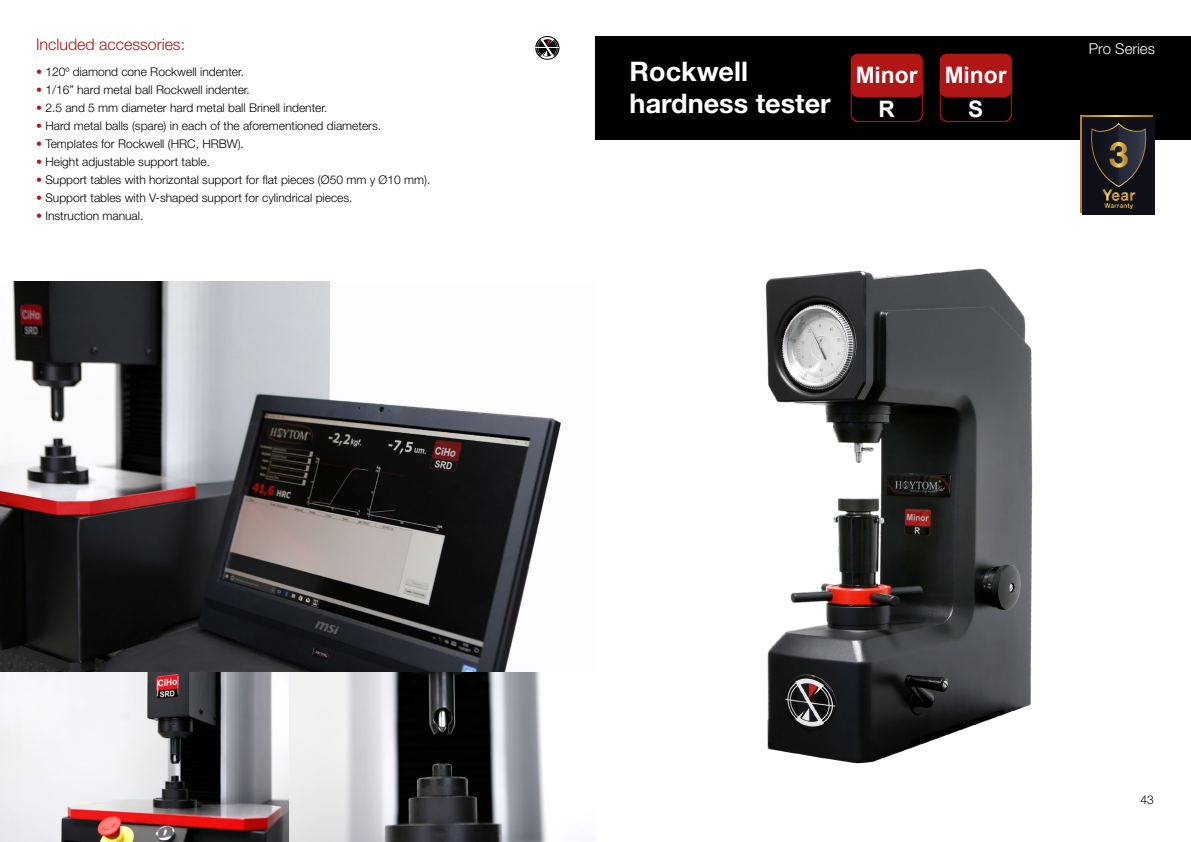
<style>
.page{position:relative;width:1191px;height:842px;background:#fff}
.page>*{position:absolute;margin:0;border:0;box-sizing:border-box;transform-origin:0 0}
.t1{font:700 27px/32.4px "Helvetica Neue LT Std";color:#fff}
.t2{font:700 22.7px "Arial";color:#fff}
.t3{font:300 16px "Helvetica Neue LT Std";color:#af1615}
.t4{font:300 15px "Helvetica Neue LT Std";color:#fff}
.t5{font:300 12px "Helvetica Neue LT Std";color:#000}
.s1{color:#af1615}
</style>
<div class="page">
<img style="left:1px;top:282px;width:560px;height:560px">
<svg style="left:535px;top:36px;width:24px;height:24px"></svg>
<svg style="left:535px;top:37px;width:24px;height:22px"></svg>
<div style="left:595px;top:36px;width:596px;height:104px;background:#000"></div>
<img style="left:765px;top:268px;width:268px;height:496px">
<svg style="left:850px;top:76px;width:73px;height:46px"></svg>
<div style="left:851px;top:75px;width:70px;height:46px;background:#000;border-radius:7px"></div>
<div style="left:850px;top:54px;width:73px;height:43px;background:#af1615;border-radius:7px"></div>
<svg style="left:939px;top:76px;width:72px;height:46px"></svg>
<div style="left:940px;top:75px;width:70px;height:46px;background:#010102;border-radius:7px"></div>
<div style="left:939px;top:54px;width:72px;height:43px;background:#af1615;border-radius:7px"></div>
<svg style="left:1080px;top:116px;width:72px;height:97px"></svg>
<div style="left:1082px;top:118px;width:73px;height:97px;background:#0e0f19"></div>
<svg style="left:1091px;top:123px;width:56px;height:86px"></svg>
<h3 class="t3" style="left:36px;top:35px;width:151px">Included accessories:</h3>
<p class="t5" style="left:36px;top:65px;width:210px"><span class="s1">•</span> 120º diamond cone Rockwell indenter.</p>
<p class="t5" style="left:36px;top:83px;width:215px"><span class="s1">•</span> 1/16” hard metal ball Rockwell indenter.</p>
<p class="t5" style="left:36px;top:101px;width:293px"><span class="s1">•</span> 2.5 and 5 mm diameter hard metal ball Brinell indenter.</p>
<p class="t5" style="left:36px;top:119px;width:346px"><span class="s1">•</span> Hard metal balls (spare) in each of the aforementioned diameters.</p>
<p class="t5" style="left:36px;top:137px;width:209px"><span class="s1">•</span> Templates for Rockwell (HRC, HRBW).</p>
<p class="t5" style="left:36px;top:155px;width:176px"><span class="s1">•</span> Height adjustable support table.</p>
<p class="t5" style="left:36px;top:173px;width:396px"><span class="s1">•</span> Support tables with horizontal support for flat pieces (Ø50 mm y Ø10 mm).</p>
<p class="t5" style="left:36px;top:191px;width:318px"><span class="s1">•</span> Support tables with V-shaped support for cylindrical pieces.</p>
<p class="t5" style="left:36px;top:209px;width:109px"><span class="s1">•</span> Instruction manual.</p>
<h1 class="t1" style="left:629px;top:54px;width:203px">Rockwell hardness tester</h1>
<h2 class="t2" style="left:855px;top:59px;width:63px">Minor</h2>
<h2 class="t2" style="left:878px;top:93px;width:18px">R</h2>
<h2 class="t2" style="left:944px;top:59px;width:63px">Minor</h2>
<h2 class="t2" style="left:968px;top:93px;width:17px">S</h2>
<p class="t4" style="left:1088px;top:39px;width:68px">Pro Series</p>
<p class="t5" style="left:1140px;top:792px;width:15px">43</p>
</div>
